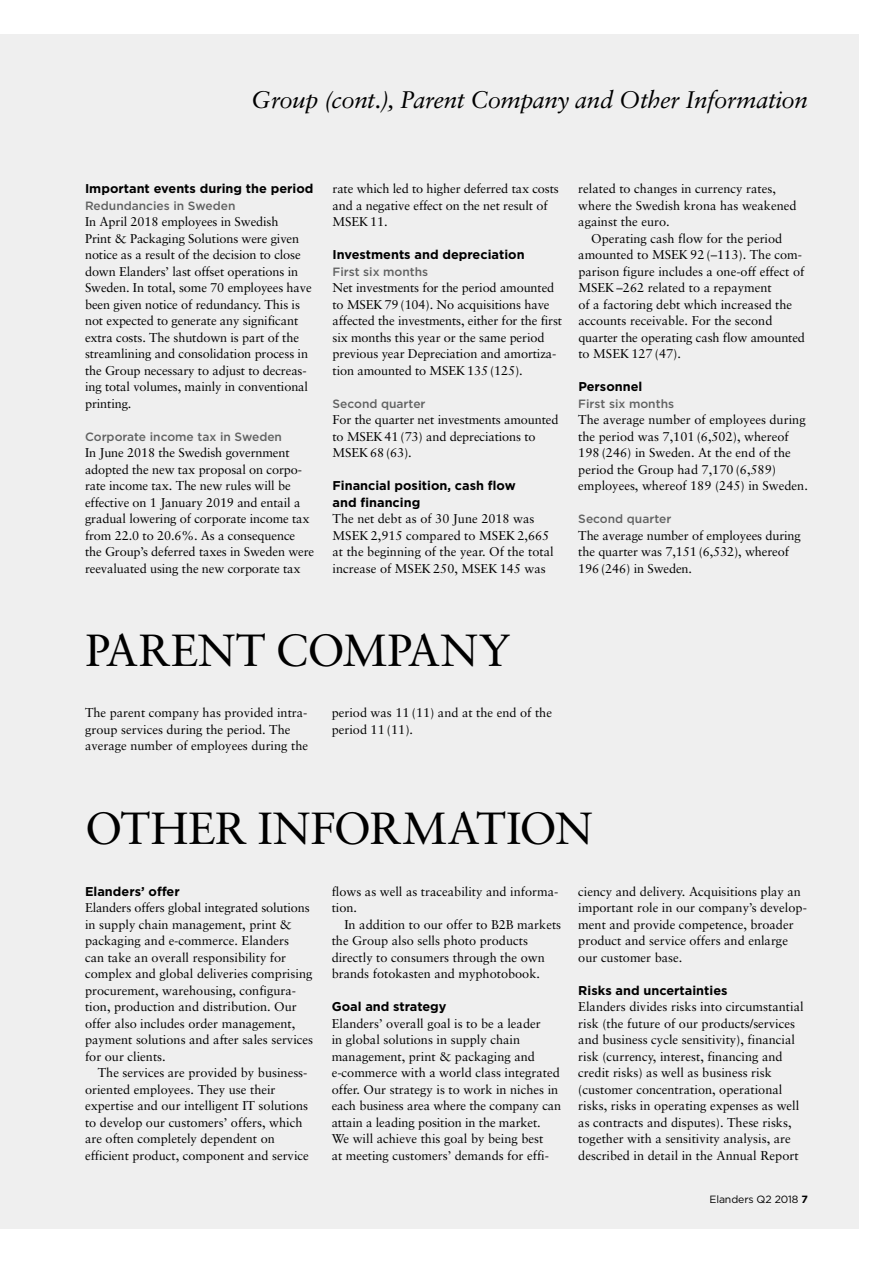
<style>
.page{position:relative;width:893px;height:1263px;background:#fff}
.page>*{position:absolute;margin:0;border:0;box-sizing:border-box;transform-origin:0 0}
.t1{font:45px "Sabon";color:#000}
.t2{font:italic 24px "Sabon";letter-spacing:-.015em;color:#000}
.t3{font:12.75px/16.5px "Sabon";color:#000}
.t4{font:700 12.75px/16.5px "Gotham";color:#000}
.t5{font:500 12px "Gotham";color:#616262}
.t6{font:10.5px "Gotham";letter-spacing:-.01em;color:#000}
.s1{font-weight:700}
</style>
<div class="page">
<div style="left:0;top:34px;width:859px;height:1195px;background:#efefef"></div>
<h2 class="t2" style="left:251px;top:86px;width:558px">Group (cont.), Parent Company and Other Information</h2>
<p class="t4" style="left:85px;top:180px;width:230px">Important events during the period</p>
<p class="t5" style="left:85px;top:198px;width:152px">Redundancies in Sweden</p>
<p class="t3" style="left:85px;top:214px;width:228px">In April 2018 employees in Swedish<br>Print &amp; Packaging Solutions were given notice as a result of the decision to close down Elanders’ last offset operations in Sweden. In total, some 70 employees have been given notice of redundancy. This is not expected to generate any significant extra costs. The shutdown is part of the streamlining and consolidation process in the Group necessary to adjust to decreas&shy;ing total volumes, mainly in conventional printing.</p>
<p class="t5" style="left:85px;top:429px;width:199px">Corporate income tax in Sweden</p>
<p class="t3" style="left:85px;top:445px;width:231px">In June 2018 the Swedish government adopted the new tax proposal on corpo&shy;rate income tax. The new rules will be effective on 1 January 2019 and entail a gradual lowering of corporate income tax from 22.0 to 20.6%. As a consequence the Group’s deferred taxes in Sweden were reevaluated using the new corporate tax</p>
<p class="t3" style="left:333px;top:181px;width:228px">rate which led to higher deferred tax costs and a negative effect on the net result of<br>MSEK 11.</p>
<p class="t4" style="left:333px;top:246px;width:194px">Investments and depreciation</p>
<p class="t5" style="left:333px;top:264px;width:97px">First six months</p>
<p class="t3" style="left:333px;top:280px;width:231px">Net investments for the period amounted to MSEK 79 (104). No acquisitions have affected the investments, either for the first six months this year or the same period previous year Depreciation and amortiza&shy;tion amounted to MSEK 135 (125).</p>
<p class="t5" style="left:333px;top:396px;width:95px">Second quarter</p>
<p class="t3" style="left:333px;top:412px;width:227px">For the quarter net investments amounted to MSEK 41 (73) and depreciations to<br>MSEK 68 (63).</p>
<p class="t4" style="left:333px;top:477px;width:185px">Financial position, cash flow and financing</p>
<p class="t3" style="left:333px;top:511px;width:223px">The net debt as of 30 June 2018 was MSEK 2,915 compared to MSEK 2,665 at the beginning of the year. Of the total increase of MSEK 250, MSEK 145 was</p>
<p class="t3" style="left:578px;top:181px;width:220px">related to changes in currency rates, where the Swedish krona has weakened against the euro.</p>
<p class="t3" style="left:578px;top:230px;width:228px;text-indent:13px">Operating cash flow for the period amounted to MSEK 92 (–113). The com&shy;parison figure includes a one-off effect of MSEK –262 related to a repayment<br>of a factoring debt which increased the accounts receivable. For the second quarter the operating cash flow amounted to MSEK 127 (47).</p>
<p class="t4" style="left:578px;top:378px;width:66px">Personnel</p>
<p class="t5" style="left:578px;top:396px;width:97px">First six months</p>
<p class="t3" style="left:578px;top:412px;width:231px">The average number of employees during the period was 7,101 (6,502), whereof 198 (246) in Sweden. At the end of the period the Group had 7,170 (6,589) employees, whereof 189 (245) in Sweden.</p>
<p class="t5" style="left:578px;top:511px;width:95px">Second quarter</p>
<p class="t3" style="left:578px;top:527px;width:224px">The average number of employees during the quarter was 7,151 (6,532), whereof<br>196 (246) in Sweden.</p>
<h1 class="t1" style="left:85px;top:623px;width:427px">PARENT COMPANY</h1>
<p class="t3" style="left:85px;top:704px;width:225px">The parent company has provided intra&shy;group services during the period. The average number of employees during the</p>
<p class="t3" style="left:332px;top:704px;width:222px">period was 11 (11) and at the end of the period 11 (11).</p>
<h1 class="t1" style="left:85px;top:801px;width:509px">OTHER INFORMATION</h1>
<p class="t4" style="left:85px;top:883px;width:96px">Elanders’ offer</p>
<p class="t3" style="left:85px;top:899px;width:230px">Elanders offers global integrated solutions in supply chain management, print &amp; packaging and e-commerce. Elanders<br>can take an overall responsibility for complex and global deliveries comprising procurement, warehousing, configura&shy;tion, production and distribution. Our offer also includes order management, payment solutions and after sales services for our clients.</p>
<p class="t3" style="left:85px;top:1064px;width:225px;text-indent:13px">The services are provided by business&shy;oriented employees. They use their expertise and our intelligent IT solutions to develop our customers’ offers, which are often completely dependent on efficient product, component and service</p>
<p class="t3" style="left:332px;top:883px;width:228px">flows as well as traceability and informa&shy;tion.</p>
<p class="t3" style="left:332px;top:916px;width:231px;text-indent:13px">In addition to our offer to B2B markets the Group also sells photo products directly to consumers through the own brands fotokasten and myphotobook.</p>
<p class="t4" style="left:332px;top:998px;width:116px">Goal and strategy</p>
<p class="t3" style="left:332px;top:1015px;width:231px">Elanders’ overall goal is to be a leader<br>in global solutions in supply chain management, print &amp; packaging and e-commerce with a world class integrated offer. Our strategy is to work in niches in each business area where the company can attain a leading position in the market.<br>We will achieve this goal by being best<br>at meeting customers’ demands for effi-</p>
<p class="t3" style="left:578px;top:883px;width:230px">ciency and delivery. Acquisitions play an important role in our company’s develop&shy;ment and provide competence, broader product and service offers and enlarge our customer base.</p>
<p class="t4" style="left:578px;top:982px;width:151px">Risks and uncertainties</p>
<p class="t3" style="left:578px;top:998px;width:227px">Elanders divides risks into circumstantial risk (the future of our products/services and business cycle sensitivity), financial risk (currency, interest, financing and credit risks) as well as business risk (customer concentration, operational risks, risks in operating expenses as well as contracts and disputes). These risks, together with a sensitivity analysis, are described in detail in the Annual Report</p>
<p class="t6" style="left:709px;top:1193px;width:100px">Elanders Q2 2018 <span class="s1">7</span></p>
</div>
